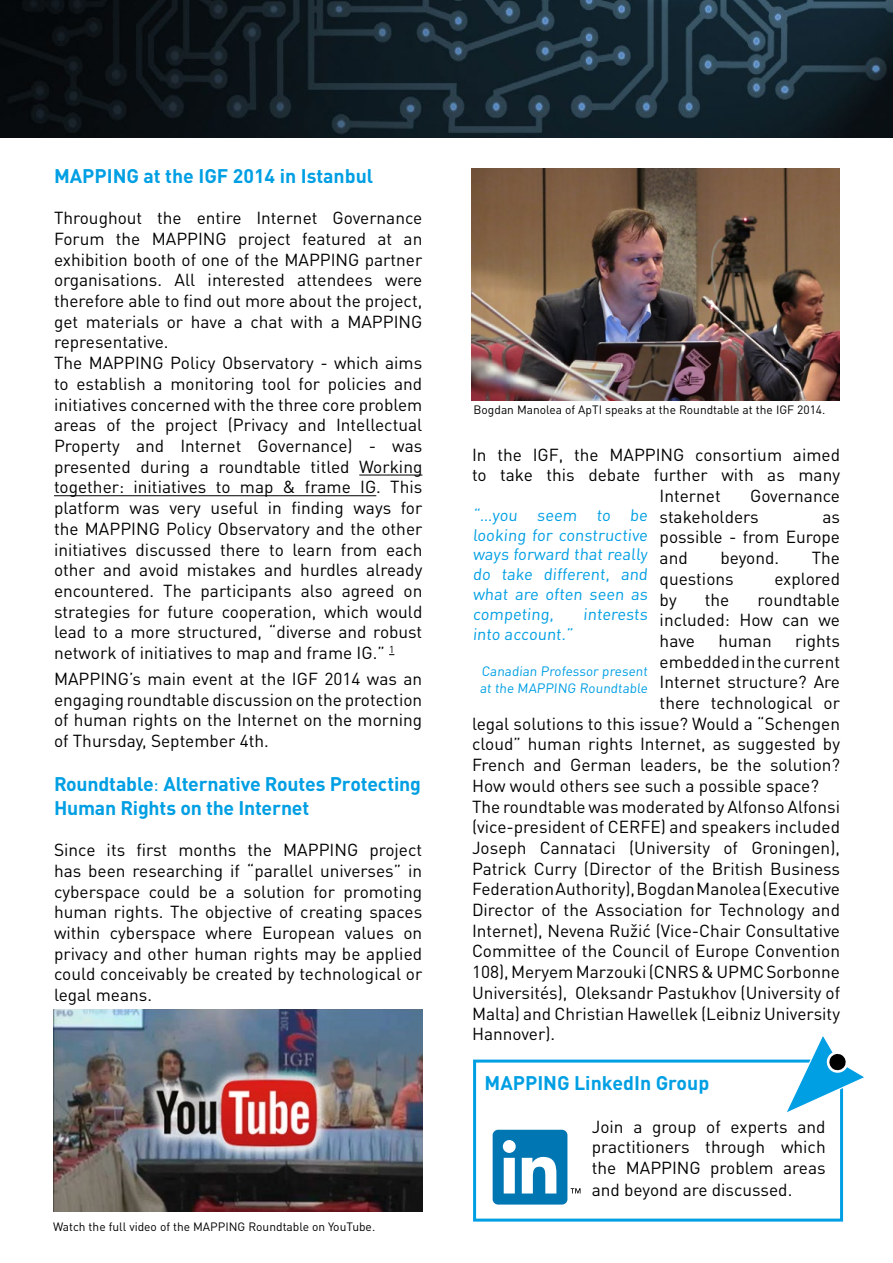
<style>
.page{position:relative;width:893px;height:1263px;background:#fff}
.page>*{position:absolute;margin:0;border:0;box-sizing:border-box;transform-origin:0 0}
.t1{font:700 19.5px/23.4px "DIN Pro";letter-spacing:-.005em;color:#009fe3}
.t2{font:17.25px/20.7px "DIN Pro";color:#000;text-align:justify}
.t3{font:16.5px/19.8px "DIN Pro";color:#009fe3;text-align:justify}
.t4{font:13.5px/16.2px "DIN Pro";color:#009fe3}
.t5{font:12px "DIN Pro";color:#000}
.s1{font-weight:400}
</style>
<div class="page">
<img style="left:0;top:0;width:893px;height:138px">
<hr style="left:359px;top:475px;width:63px;height:1px;background:#000">
<hr style="left:54px;top:495px;width:322px;height:1px;background:#000">
<img style="left:471px;top:168px;width:369px;height:232px">
<img style="left:53px;top:1010px;width:369px;height:201px">
<div style="left:473px;top:1059px;width:370px;height:162px;background:#fff;border:3px solid #009fe3"></div>
<div style="left:493px;top:1130px;width:74px;height:74px;background:#0076b3;border-radius:5px"></div>
<svg style="left:503px;top:1140px;width:13px;height:53px"></svg>
<svg style="left:522px;top:1157px;width:34px;height:36px"></svg>
<svg style="left:571px;top:1188px;width:9px;height:5px"></svg>
<svg style="left:783px;top:1036px;width:81px;height:80px"></svg>
<p class="t1" style="left:54px;top:163px;width:321px">MAPPING at the IGF 2014 in Istanbul</p>
<p class="t2" style="left:54px;top:207px;width:370px;text-align:left">Throughout the entire Internet Governance Forum the MAPPING project featured at an exhibition booth of one of the MAPPING partner organisations. All interested attendees were therefore able to find out more about the project, get materials or have a chat with a MAPPING representative.<br>The MAPPING Policy Observatory - which aims to establish a monitoring tool for policies and initiatives concerned with the three core problem areas of the project (Privacy and Intellectual Property and Internet Governance) - was presented during a roundtable titled Working together: initiatives to map &amp; frame IG. This platform was very useful in finding ways for the MAPPING Policy Observatory and the other initiatives discussed there to learn from each other and avoid mistakes and hurdles already encountered. The participants also agreed on strategies for future cooperation, which would lead to a more structured, “diverse and robust network of initiatives to map and frame IG.” <sup>1</sup></p>
<p class="t2" style="left:54px;top:668px;width:370px">MAPPING’s main event at the IGF 2014 was an engaging roundtable discussion on the protection of human rights on the Internet on the morning of Thursday, September 4th.</p>
<p class="t1" style="left:54px;top:772px;width:369px">Roundtable<span class="s1">:</span> Alternative Routes Protecting<br>Human Rights on the Internet</p>
<p class="t2" style="left:54px;top:839px;width:370px">Since its first months the MAPPING project has been researching if “parallel universes” in cyberspace could be a solution for promoting human rights. The objective of creating spaces within cyberspace where European values on privacy and other human rights may be applied could conceivably be created by technological or legal means.</p>
<p class="t5" style="left:53px;top:1218px;width:324px">Watch the full video of the MAPPING Roundtable on YouTube.</p>
<p class="t5" style="left:474px;top:401px;width:353px">Bogdan Manolea of ApTI speaks at the Roundtable at the IGF 2014.</p>
<p class="t2" style="left:472px;top:443px;width:370px">In the IGF, the MAPPING consortium aimed</p>
<p class="t2" style="left:472px;top:464px;width:370px">to take this debate further with as many</p>
<p class="t2" style="left:660px;top:485px;width:63px">Internet</p>
<p class="t2" style="left:660px;top:485px;width:182px;text-indent:90px">Governance stakeholders</p>
<p class="t3" style="left:473px;top:504px;width:178px">“…you seem to be looking for constructive ways forward that really do take different, and what are often seen as competing,</p>
<p class="t2" style="left:660px;top:505px;width:182px;text-indent:163px">as possible - from Europe and</p>
<p class="t2" style="left:720px;top:547px;width:60px">beyond.</p>
<p class="t2" style="left:812px;top:547px;width:30px">The</p>
<p class="t2" style="left:660px;top:567px;width:76px">questions</p>
<p class="t2" style="left:774px;top:567px;width:67px">explored</p>
<p class="t2" style="left:660px;top:588px;width:19px">by</p>
<p class="t2" style="left:705px;top:588px;width:26px">the</p>
<p class="t2" style="left:660px;top:588px;width:182px;text-indent:98px">roundtable included: How can we have</p>
<p class="t3" style="left:583px;top:603px;width:68px">interests</p>
<p class="t3" style="left:473px;top:623px;width:104px">into account.”</p>
<p class="t4" style="left:480px;top:663px;width:171px">Canadian Professor present at the MAPPING Roundtable</p>
<p class="t2" style="left:718px;top:630px;width:55px">human</p>
<p class="t2" style="left:795px;top:630px;width:46px">rights</p>
<p class="t2" style="left:660px;top:650px;width:182px">embedded in the current</p>
<p class="t2" style="left:660px;top:671px;width:182px">Internet structure? Are</p>
<p class="t2" style="left:660px;top:692px;width:182px">there technological or</p>
<p class="t2" style="left:472px;top:712px;width:370px">legal solutions to this issue? Would a “Schengen</p>
<p class="t2" style="left:472px;top:733px;width:370px">cloud” human rights Internet, as suggested by</p>
<p class="t2" style="left:472px;top:754px;width:370px">French and German leaders, be the solution?</p>
<p class="t2" style="left:472px;top:774px;width:348px">How would others see such a possible space?</p>
<p class="t2" style="left:472px;top:795px;width:370px">The roundtable was moderated by Alfonso Alfonsi</p>
<p class="t2" style="left:472px;top:816px;width:370px">(vice-president of CERFE) and speakers included</p>
<p class="t2" style="left:472px;top:837px;width:369px">Joseph Cannataci (University of Groningen),</p>
<p class="t2" style="left:472px;top:857px;width:370px">Patrick Curry (Director of the British Business</p>
<p class="t2" style="left:472px;top:878px;width:370px">Federation Authority), Bogdan Manolea (Executive</p>
<p class="t2" style="left:472px;top:899px;width:370px">Director of the Association for Technology and</p>
<p class="t2" style="left:472px;top:919px;width:369px">Internet), Nevena Ružić (Vice-Chair Consultative</p>
<p class="t2" style="left:472px;top:940px;width:370px">Committee of the Council of Europe Convention</p>
<p class="t2" style="left:472px;top:961px;width:370px">108), Meryem Marzouki (CNRS &amp; UPMC Sorbonne</p>
<p class="t2" style="left:472px;top:981px;width:370px">Universités), Oleksandr Pastukhov (University of</p>
<p class="t2" style="left:472px;top:1002px;width:370px">Malta) and Christian Hawellek (Leibniz University</p>
<p class="t2" style="left:472px;top:1023px;width:85px">Hannover).</p>
<p class="t1" style="left:485px;top:1071px;width:226px">MAPPING LinkedIn Group</p>
<p class="t2" style="left:592px;top:1115px;width:235px">Join a group of experts and practitioners through which the MAPPING problem areas and beyond are discussed.</p>
</div>
